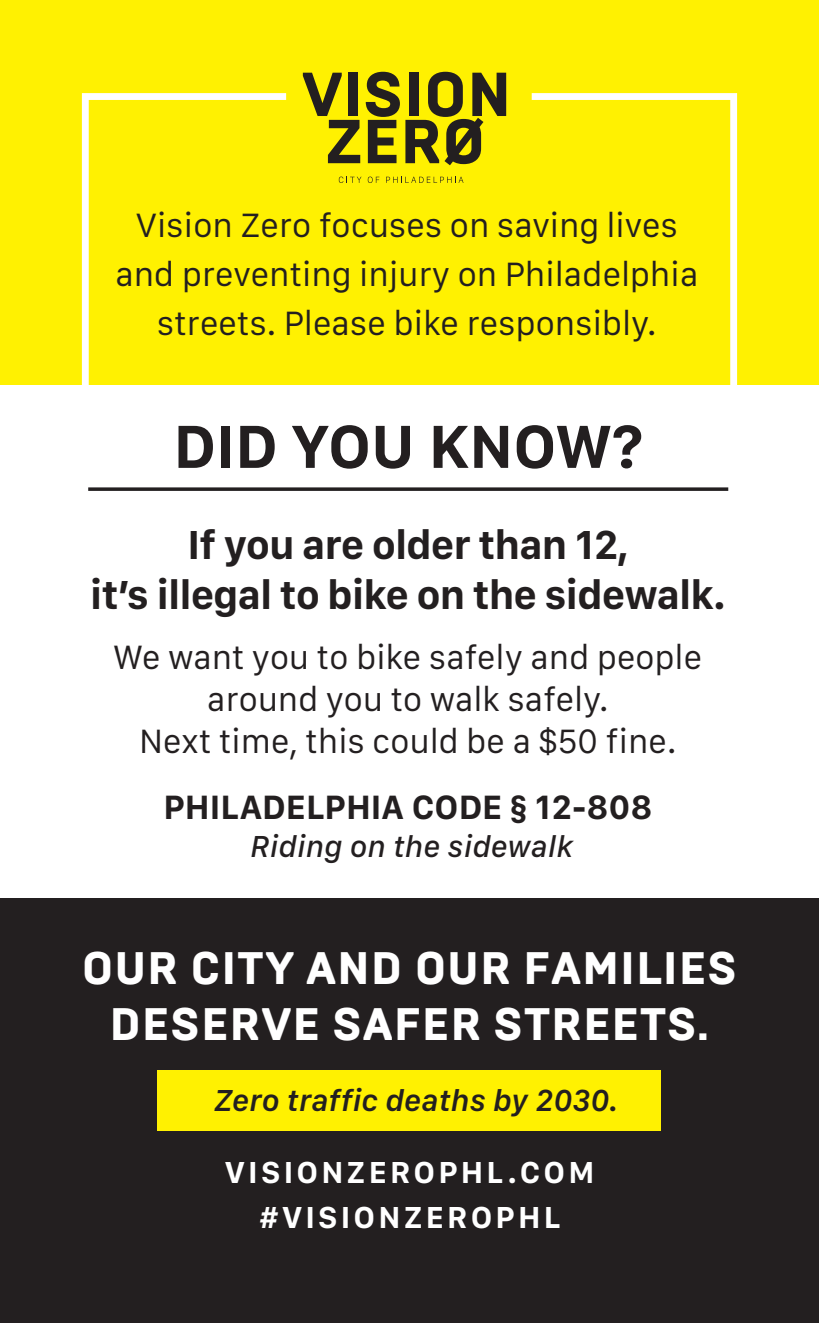
<style>
.page{position:relative;width:819px;height:1323px;background:#fff}
.page>*{position:absolute;margin:0;border:0;box-sizing:border-box;transform-origin:0 0}
.t1{font:700 63px "San Francisco Text";color:#231f20}
.t2{font:800 45.5px/56px "Brutal Type";letter-spacing:.02em;color:#fff;text-align:center}
.t3{font:700 42px/50.4px "San Francisco Text";letter-spacing:-.025em;color:#231f20;text-align:center}
.t4{font:35px/49px "San Francisco Text";letter-spacing:-.01em;color:#231f20;text-align:center}
.t5{font:700 35px "San Francisco Text";color:#231f20}
.t6{font:700 31.5px/45.5px "San Francisco Text";letter-spacing:.1em;color:#fff;text-align:center}
.t7{font:italic 600 31.5px "San Francisco Text";color:#231f20}
.t8{font:italic 500 31.5px "San Francisco Text";color:#231f20}
</style>
<div class="page">
<div style="left:0;top:899px;width:819px;height:424px;background:#231f20"></div>
<div style="left:158px;top:1070px;width:504px;height:61px;background:#fff101"></div>
<div style="left:0;top:0;width:819px;height:385px;background:#fff101"></div>
<svg style="left:81px;top:90px;width:657px;height:295px"></svg>
<svg style="left:303px;top:73px;width:57px;height:90px"></svg>
<svg style="left:366px;top:72px;width:140px;height:93px"></svg>
<svg style="left:339px;top:177px;width:23px;height:6px"></svg>
<svg style="left:368px;top:177px;width:11px;height:6px"></svg>
<svg style="left:386px;top:177px;width:78px;height:6px"></svg>
<svg style="left:88px;top:487px;width:640px;height:4px;background:#3d3a3b"></svg>
<p class="t4" style="left:115px;top:204px;width:585px">Vision Zero focuses on saving lives and preventing injury on Philadelphia streets. Please bike responsibly.</p>
<h1 class="t1" style="left:173px;top:408px;width:471px">DID YOU KNOW?</h1>
<p class="t3" style="left:90px;top:523px;width:638px">If you are older than 12,<br>it’s illegal to bike on the sidewalk.</p>
<p class="t4" style="left:114px;top:639px;width:590px;line-height:42px">We want you to bike safely and people around you to walk safely.<br>Next time, this could be a $50 fine.</p>
<p class="t5" style="left:163px;top:786px;width:491px">PHILADELPHIA CODE § 12-808</p>
<p class="t8" style="left:250px;top:827px;width:325px">Riding on the sidewalk</p>
<h2 class="t2" style="left:82px;top:941px;width:657px">OUR CITY AND OUR FAMILIES<br>DESERVE SAFER STREETS.</h2>
<p class="t7" style="left:214px;top:1081px;width:406px">Zero traffic deaths by 2030.</p>
<p class="t6" style="left:225px;top:1152px;width:371px">VISIONZEROPHL.COM #VISIONZEROPHL</p>
</div>
